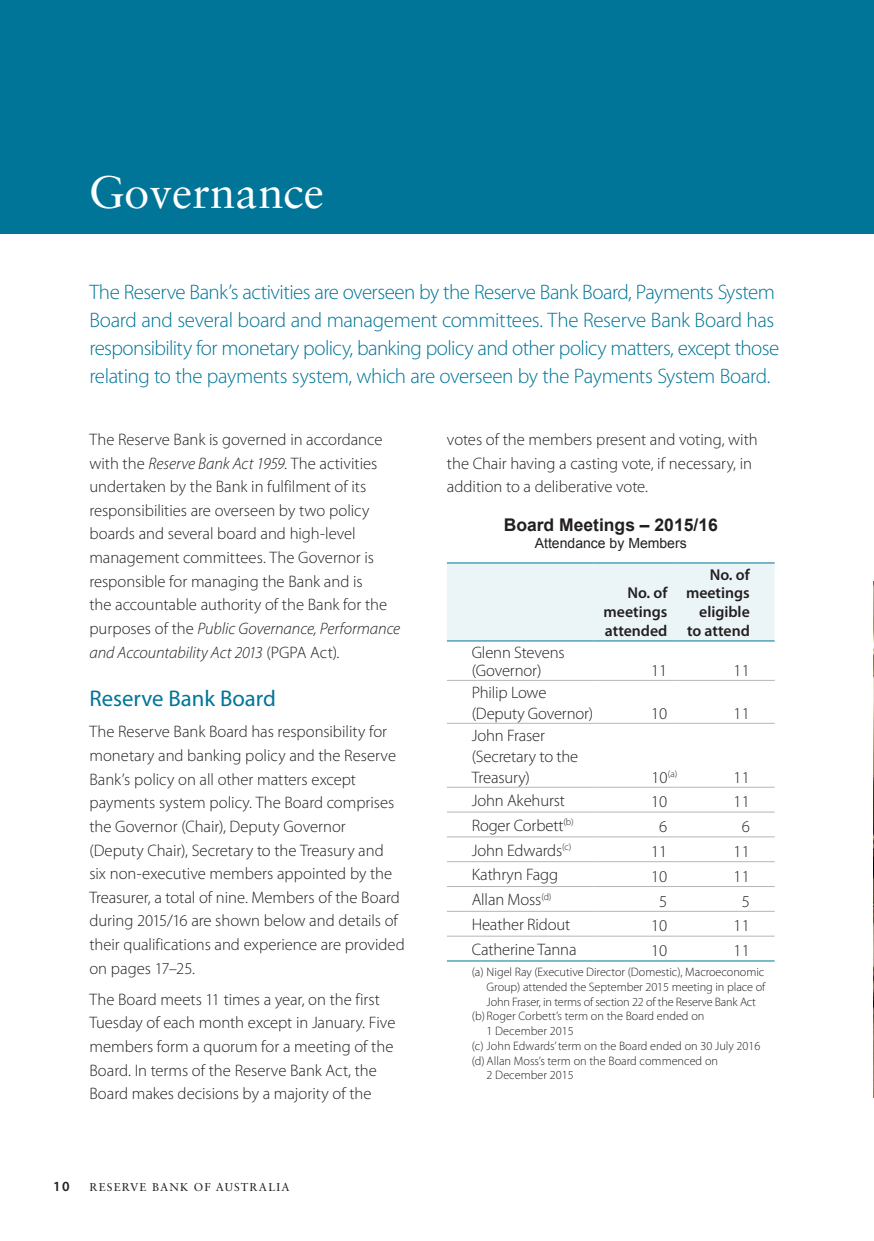
<style>
.page{position:relative;width:874px;height:1241px;background:#fff}
.page>*{position:absolute;margin:0;border:0;box-sizing:border-box;transform-origin:0 0}
.Chapter_Title{font:45.5px "Sabon LT Std";color:#fff}
.Heading_1{font:22.75px "Myriad Pro";color:#007598}
.Abstract_Intro{font:300 21px/28px "Myriad Pro";letter-spacing:-.025em;color:#007598}
.Graph_Table_Title{font:700 17.5px "Arial";color:#231f20}
.Body_Copy{font:300 16.62px/23.6px "Myriad Pro";color:#231f20}
.Table_Body_Copy{font:300 16.62px/21px "Myriad Pro";letter-spacing:-.01em;color:#231f20}
.Table_Column_Head{font:600 15.75px/18.9px "Myriad Pro";color:#231f20;text-align:right}
.Graph_Table_Subheadi{font:14px "Arial";color:#231f20}
.Page_Folio_Number{font:600 14px "Myriad Pro";color:#231f20}
.Table_Sources_and_No{font:300 12.25px/14.7px "Myriad Pro";color:#231f20}
.t1{font:11.38px "Sabon LT Std";letter-spacing:.1em;color:#231f20}
.Table_Body_Copy-2{font:300 9.62px "Myriad Pro";color:#231f20}
.s1{font-style:italic}
.s2{font-size:16.62px}
</style>
<div class="page">
<div style="left:0;top:0;width:873px;height:233px;background:#007598"></div>
<div style="left:447px;top:563px;width:327px;height:77px;background:#ebf5f8"></div>
<hr style="left:446px;top:562px;width:147px;height:1px;background:#007598">
<hr style="left:593px;top:562px;width:84px;height:1px;background:#007598">
<hr style="left:677px;top:562px;width:97px;height:1px;background:#007598">
<hr style="left:446px;top:640px;width:147px;height:1px;background:#007598">
<hr style="left:593px;top:640px;width:84px;height:1px;background:#007598">
<hr style="left:677px;top:640px;width:97px;height:1px;background:#007598">
<hr style="left:446px;top:960px;width:147px;height:1px;background:#007598">
<hr style="left:593px;top:960px;width:84px;height:1px;background:#007598">
<hr style="left:677px;top:960px;width:97px;height:1px;background:#007598">
<hr style="left:446px;top:680px;width:147px;height:1px;background:#b2b7bb">
<hr style="left:593px;top:680px;width:84px;height:1px;background:#b2b7bb">
<hr style="left:677px;top:680px;width:97px;height:1px;background:#b2b7bb">
<hr style="left:446px;top:723px;width:147px;height:1px;background:#b2b7bb">
<hr style="left:593px;top:723px;width:84px;height:1px;background:#b2b7bb">
<hr style="left:677px;top:723px;width:97px;height:1px;background:#b2b7bb">
<hr style="left:446px;top:786px;width:147px;height:1px;background:#b2b7bb">
<hr style="left:593px;top:786px;width:84px;height:1px;background:#b2b7bb">
<hr style="left:677px;top:786px;width:97px;height:1px;background:#b2b7bb">
<hr style="left:446px;top:811px;width:147px;height:1px;background:#b2b7bb">
<hr style="left:593px;top:811px;width:84px;height:1px;background:#b2b7bb">
<hr style="left:677px;top:811px;width:97px;height:1px;background:#b2b7bb">
<hr style="left:446px;top:836px;width:147px;height:1px;background:#b2b7bb">
<hr style="left:593px;top:836px;width:84px;height:1px;background:#b2b7bb">
<hr style="left:677px;top:836px;width:97px;height:1px;background:#b2b7bb">
<hr style="left:446px;top:861px;width:147px;height:1px;background:#b2b7bb">
<hr style="left:593px;top:861px;width:84px;height:1px;background:#b2b7bb">
<hr style="left:677px;top:861px;width:97px;height:1px;background:#b2b7bb">
<hr style="left:446px;top:886px;width:147px;height:1px;background:#b2b7bb">
<hr style="left:593px;top:886px;width:84px;height:1px;background:#b2b7bb">
<hr style="left:677px;top:886px;width:97px;height:1px;background:#b2b7bb">
<hr style="left:446px;top:910px;width:147px;height:1px;background:#b2b7bb">
<hr style="left:593px;top:910px;width:84px;height:1px;background:#b2b7bb">
<hr style="left:677px;top:910px;width:97px;height:1px;background:#b2b7bb">
<hr style="left:446px;top:935px;width:147px;height:1px;background:#b2b7bb">
<hr style="left:593px;top:935px;width:84px;height:1px;background:#b2b7bb">
<hr style="left:677px;top:935px;width:97px;height:1px;background:#b2b7bb">
<img style="left:873px;top:581px;width:1px;height:515px">
<p class="Chapter_Title" style="left:89px;top:165px;width:237px">Governance</p>
<p class="Abstract_Intro" style="left:89px;top:277px;width:691px">The Reserve Bank’s activities are overseen by the Reserve Bank Board, Payments System Board and several board and management committees. The Reserve Bank Board has responsibility for monetary policy, banking policy and other policy matters, except those relating to the payments system, which are overseen by the Payments System Board.</p>
<p class="Body_Copy" style="left:89px;top:427px;width:312px">The Reserve Bank is governed in accordance with the <span class="s1">Reserve Bank Act 1959</span>. The activities undertaken by the Bank in fulfilment of its responsibilities are overseen by two policy boards and several board and high-level management committees. The Governor is responsible for managing the Bank and is<br>the accountable authority of the Bank for the purposes of the <span class="s1">Public Governance, Performance and Accountability Act 2013</span> (PGPA Act).</p>
<p class="Heading_1" style="left:89px;top:684px;width:188px">Reserve Bank Board</p>
<p class="Body_Copy" style="left:89px;top:719px;width:317px">The Reserve Bank Board has responsibility for monetary and banking policy and the Reserve Bank’s policy on all other matters except payments system policy. The Board comprises the Governor (Chair), Deputy Governor<br>(Deputy Chair), Secretary to the Treasury and<br>six non-executive members appointed by the Treasurer, a total of nine. Members of the Board during 2015/16 are shown below and details of their qualifications and experience are provided on pages 17–25.</p>
<p class="Body_Copy" style="left:89px;top:987px;width:307px">The Board meets 11 times a year, on the first Tuesday of each month except in January. Five members form a quorum for a meeting of the Board. In terms of the Reserve Bank Act, the Board makes decisions by a majority of the</p>
<p class="Page_Folio_Number" style="left:53px;top:1177px;width:18px">10</p>
<p class="t1" style="left:89px;top:1180px;width:201px">RESERVE BANK OF AUSTRALIA</p>
<p class="Body_Copy" style="left:446px;top:427px;width:312px">votes of the members present and voting, with the Chair having a casting vote, if necessary, in addition to a deliberative vote.</p>
<p class="Graph_Table_Title" style="left:503px;top:513px;width:215px">Board Meetings – 2015/16</p>
<p class="Graph_Table_Subheadi" style="left:534px;top:534px;width:153px">Attendance by Members</p>
<p class="Table_Column_Head" style="left:603px;top:583px;width:65px">No. of meetings</p>
<p class="Table_Column_Head" style="left:604px;top:621px;width:64px">attended</p>
<p class="Table_Column_Head" style="left:685px;top:564px;width:65px">No. of meetings</p>
<p class="Table_Column_Head" style="left:686px;top:602px;width:64px">eligible to attend</p>
<p class="Table_Body_Copy" style="left:471px;top:643px;width:94px;line-height:17.5px">Glenn Stevens (Governor)</p>
<p class="Table_Body_Copy" style="left:471px;top:681px;width:123px">Philip Lowe (Deputy Governor)</p>
<p class="Table_Body_Copy" style="left:471px;top:724px;width:108px">John Fraser (Secretary to the<br>Treasury)</p>
<p class="Table_Body_Copy" style="left:650px;top:659px;width:18px">11</p>
<p class="Table_Body_Copy" style="left:733px;top:659px;width:18px">11</p>
<p class="Table_Body_Copy" style="left:650px;top:702px;width:18px">10</p>
<p class="Table_Body_Copy" style="left:733px;top:702px;width:18px">11</p>
<p class="Table_Body_Copy-2" style="left:651px;top:767px;width:27px"><span class="s2">10</span>(a)</p>
<p class="Table_Body_Copy" style="left:733px;top:766px;width:18px">11</p>
<p class="Table_Body_Copy" style="left:471px;top:789px;width:95px">John Akehurst</p>
<p class="Table_Body_Copy" style="left:650px;top:791px;width:18px">10</p>
<p class="Table_Body_Copy" style="left:733px;top:791px;width:18px">11</p>
<p class="Table_Body_Copy" style="left:471px;top:814px;width:103px">Roger Corbett<sup>(b)</sup></p>
<p class="Table_Body_Copy" style="left:659px;top:815px;width:10px">6</p>
<p class="Table_Body_Copy" style="left:741px;top:815px;width:10px">6</p>
<p class="Table_Body_Copy" style="left:471px;top:839px;width:101px">John Edwards<sup>(c)</sup></p>
<p class="Table_Body_Copy" style="left:650px;top:840px;width:18px">11</p>
<p class="Table_Body_Copy" style="left:733px;top:840px;width:18px">11</p>
<p class="Table_Body_Copy" style="left:471px;top:864px;width:88px">Kathryn Fagg</p>
<p class="Table_Body_Copy" style="left:650px;top:865px;width:18px">10</p>
<p class="Table_Body_Copy" style="left:733px;top:865px;width:18px">11</p>
<p class="Table_Body_Copy" style="left:471px;top:888px;width:81px">Allan Moss<sup>(d)</sup></p>
<p class="Table_Body_Copy" style="left:659px;top:890px;width:10px">5</p>
<p class="Table_Body_Copy" style="left:741px;top:890px;width:10px">5</p>
<p class="Table_Body_Copy" style="left:471px;top:913px;width:100px">Heather Ridout</p>
<p class="Table_Body_Copy" style="left:650px;top:915px;width:18px">10</p>
<p class="Table_Body_Copy" style="left:733px;top:915px;width:18px">11</p>
<p class="Table_Body_Copy" style="left:471px;top:938px;width:106px">Catherine Tanna</p>
<p class="Table_Body_Copy" style="left:650px;top:939px;width:18px">10</p>
<p class="Table_Body_Copy" style="left:733px;top:939px;width:18px">11</p>
<p class="Table_Sources_and_No" style="left:486px;top:964px;width:280px;text-align:justify;text-indent:-15px">(a) Nigel Ray (Executive Director (Domestic), Macroeconomic Group) attended the September 2015 meeting in place of John Fraser, in terms of section 22 of the Reserve Bank Act</p>
<p class="Table_Sources_and_No" style="left:486px;top:1008px;width:219px;text-indent:-15px">(b) Roger Corbett’s term on the Board ended on<br>1 December 2015</p>
<p class="Table_Sources_and_No" style="left:471px;top:1038px;width:290px">(c) John Edwards’ term on the Board ended on 30 July 2016</p>
<p class="Table_Sources_and_No" style="left:486px;top:1052px;width:233px;text-indent:-15px">(d)Allan Moss’s term on the Board commenced on<br>2 December 2015</p>
</div>
